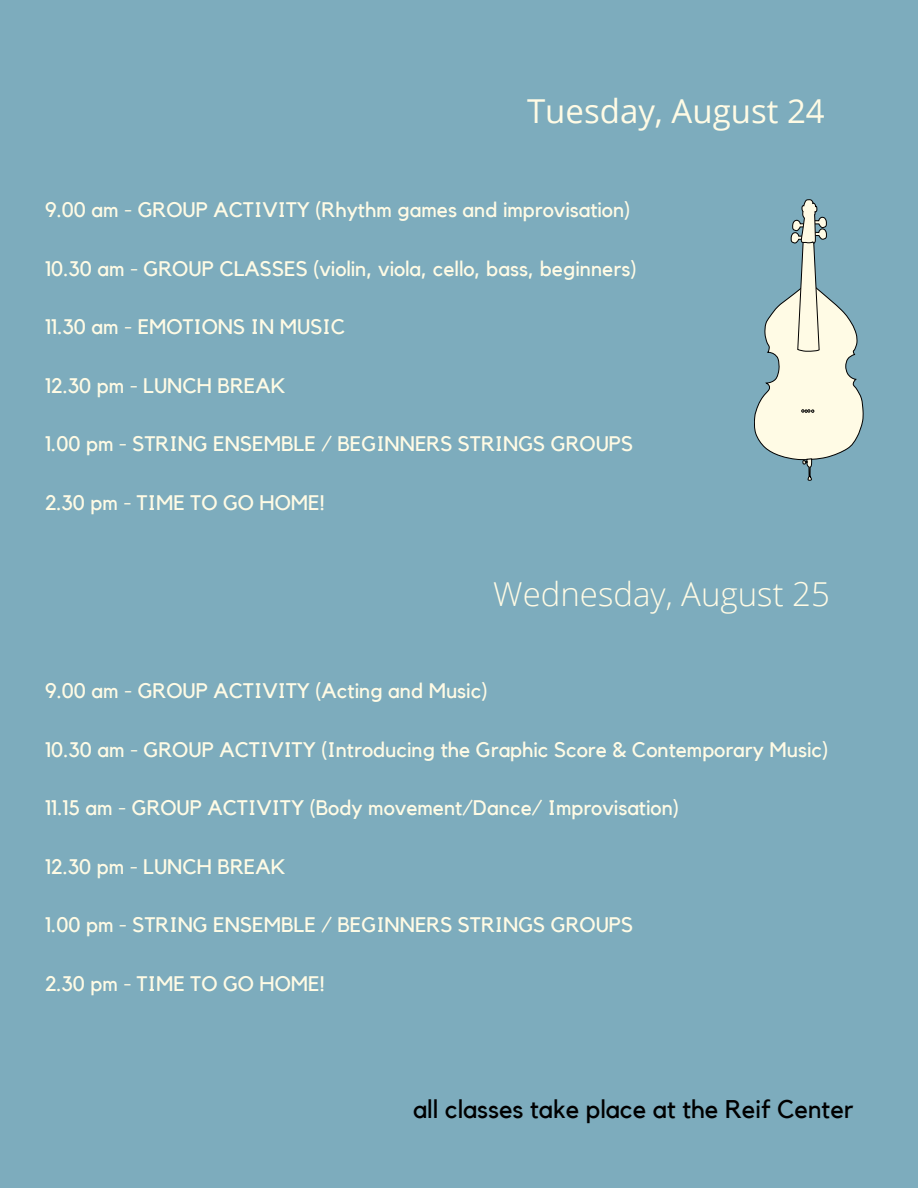
<style>
.page{position:relative;width:918px;height:1188px;background:#7dacbd}
.page>*{position:absolute;margin:0;border:0;box-sizing:border-box;transform-origin:0 0}
.t1{font:300 33px "Open Sans";color:#fffbe5}
.t2{font:33px "Open Sans";color:#fffbe5}
.t3{font:25.5px "Kollektif";color:#000}
.t4{font:21px "Kollektif";color:#fffbe5}
</style>
<div class="page">
<svg style="left:754px;top:200px;width:109px;height:280px"></svg>
<p class="t2" style="left:527px;top:88px;width:299px">Tuesday, August 24</p>
<p class="t4" style="left:45px;top:200px;width:587px">9.00 am - GROUP ACTIVITY (Rhythm games and improvisation)</p>
<p class="t4" style="left:45px;top:259px;width:593px">10.30 am - GROUP CLASSES (violin, viola, cello, bass, beginners)</p>
<p class="t4" style="left:45px;top:317px;width:302px">11.30 am - EMOTIONS IN MUSIC</p>
<p class="t4" style="left:45px;top:376px;width:242px">12.30 pm - LUNCH BREAK</p>
<p class="t4" style="left:45px;top:434px;width:590px">1.00 pm - STRING ENSEMBLE / BEGINNERS STRINGS GROUPS</p>
<p class="t4" style="left:45px;top:493px;width:281px">2.30 pm - TIME TO GO HOME!</p>
<p class="t1" style="left:493px;top:571px;width:338px">Wednesday, August 25</p>
<p class="t4" style="left:45px;top:681px;width:444px">9.00 am - GROUP ACTIVITY (Acting and Music)</p>
<p class="t4" style="left:45px;top:740px;width:785px">10.30 am - GROUP ACTIVITY (Introducing the Graphic Score &amp; Contemporary Music)</p>
<p class="t4" style="left:45px;top:798px;width:636px">11.15 am - GROUP ACTIVITY (Body movement/Dance/ Improvisation)</p>
<p class="t4" style="left:45px;top:857px;width:242px">12.30 pm - LUNCH BREAK</p>
<p class="t4" style="left:45px;top:915px;width:590px">1.00 pm - STRING ENSEMBLE / BEGINNERS STRINGS GROUPS</p>
<p class="t4" style="left:45px;top:974px;width:281px">2.30 pm - TIME TO GO HOME!</p>
<p class="t3" style="left:413px;top:1098px;width:442px">all classes take place at the Reif Center</p>
</div>
